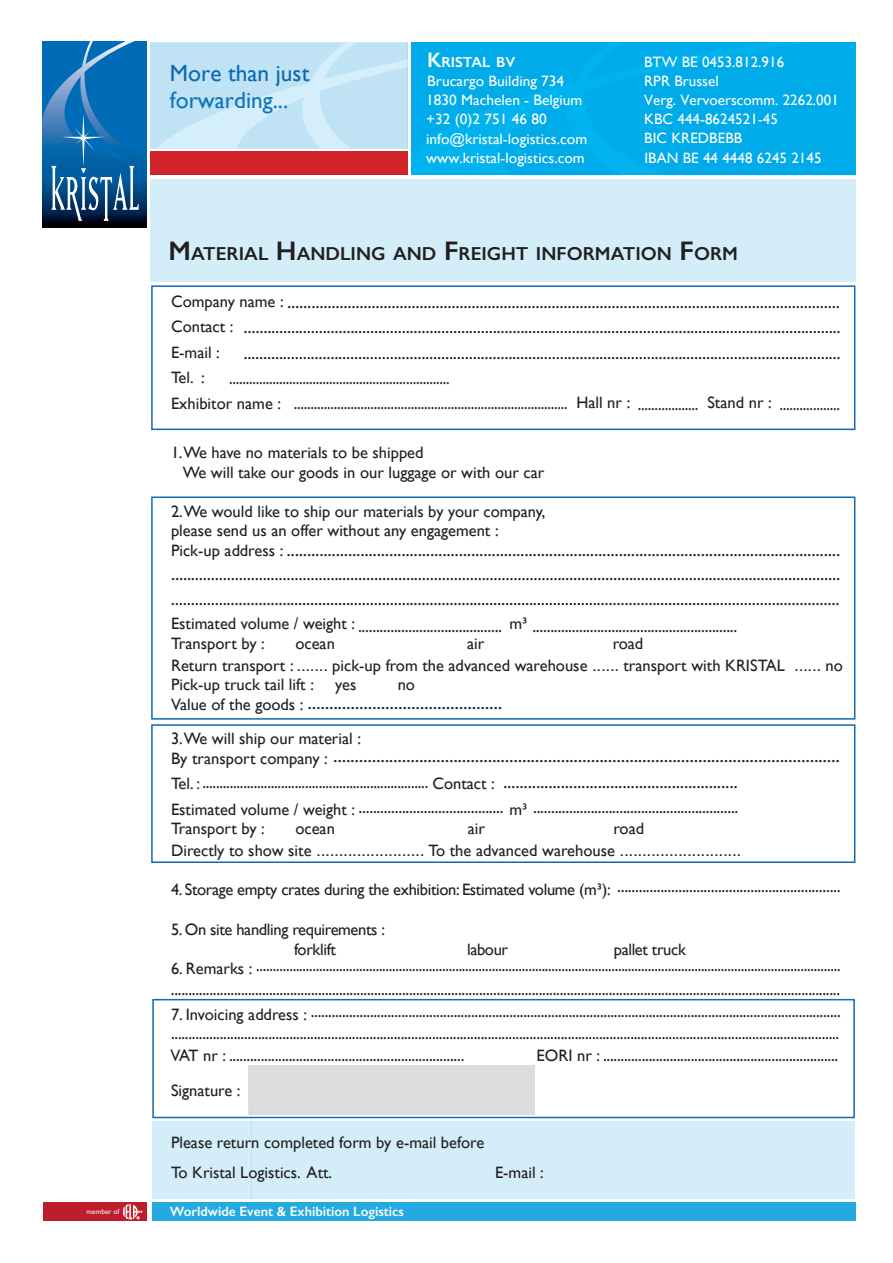
<style>
.page{position:relative;width:893px;height:1263px;background:#fff}
.page>*{position:absolute;margin:0;border:0;box-sizing:border-box;transform-origin:0 0}
.t1{font:23.4px "Gill Sans";color:#1074bc}
.t2{font:23.4px "Gill Sans";color:#0d69b3}
.t3{font:600 18.9px "Gill Sans";color:#231f20}
.t4{font:18px/22px "Myriad Pro";color:#231f20;text-align:justify;scale:.94 1}
.t5{font:18px/24.6px "Myriad Pro";color:#231f20;scale:1.07 1}
.t6{font:18px "Myriad Pro";color:#231f20;scale:1.06 1}
.t7{font:18px "Myriad Pro";color:#231f20;scale:1.1 1}
.t8{font:18px/25.7px "Myriad Pro";color:#231f20;scale:.92 1}
.t9{font:18px "Myriad Pro";color:#231f20;scale:.9 1}
.t10{font:18px "Myriad Pro";color:#231f20;scale:.89 1}
.t11{font:18px "Myriad Pro";color:#231f20;scale:1.15 1}
.t12{font:18px "Myriad Pro";color:#231f20;scale:.96 1}
.t13{font:18px "Arial";color:#231f20}
.t14{font:18px "Myriad Pro";color:#231f20}
.t15{font:18px "Myriad Pro";color:#231f20;scale:1.16 1}
.t16{font:16.5px/25.5px "Gill Sans";color:#231f20}
.t17{font:16.5px/19.8px "Gill Sans";letter-spacing:-.02em;color:#231f20}
.t18{font:15.15px/19px "Gill Sans";letter-spacing:.005em;color:#fff}
.t19{font:15px/19.2px "Gill Sans";color:#fff}
.t20{font:600 14.7px "Gill Sans";color:#fff}
.t21{font:600 13.65px "Gill Sans";color:#fff}
.t22{font:7.35px "Gill Sans";color:#f2f3f4}
.s1{font-size:21px}
.s2{font-size:27px}
.s3{font-family:"Gill Sans";font-size:16.5px}
.s4{font-family:"Arial";font-size:18px}
</style>
<div class="page">
<div style="left:43px;top:41px;width:103px;height:186px;background:linear-gradient(to right,#000109,#000109)"></div>
<div style="left:152px;top:1202px;width:703px;height:19px;background:#24aae1"></div>
<svg style="left:43px;top:41px;width:812px;height:180px;background:#47aad8"></svg>
<div style="left:153px;top:1121px;width:702px;height:78px;background:#d4eef9"></div>
<div style="left:151px;top:179px;width:705px;height:103px;background:#d4eef9"></div>
<div style="left:248px;top:1066px;width:287px;height:49px;background:#dadcde"></div>
<div style="left:151px;top:285px;width:704px;height:145px;border:2px solid #1268b2"></div>
<div style="left:151px;top:724px;width:704px;height:139px;border:2px solid #1268b2"></div>
<div style="left:151px;top:496px;width:704px;height:224px;border:2px solid #1268b2"></div>
<div style="left:152px;top:999px;width:703px;height:119px;border:2px solid #1268b2"></div>
<div style="left:43px;top:1202px;width:103px;height:19px;background:#be1d2c"></div>
<svg style="left:123px;top:1204px;width:20px;height:15px"></svg>
<p class="t22" style="left:87px;top:1207px;width:34px">member of</p>
<p class="t2" style="left:170px;top:60px;width:141px">More than just</p>
<p class="t1" style="left:170px;top:86px;width:120px">forwarding...</p>
<p class="t20" style="left:427px;top:53px;width:90px"><span class="s1">K</span>RISTAL BV</p>
<p class="t19" style="left:426px;top:72px;width:162px">Brucargo Building 734<br>1830 Machelen - Belgium +32 (0)2 751 46 80 info@kristal-logistics.com www.kristal-logistics.com</p>
<p class="t18" style="left:627px;top:52px;width:199px">BTW BE 0453 812 916<br>RPR Brussel<br>Verg. Vervoerscomm. 2262.001<br>KBC 444-8624521-45<br>BIC KREDBEBB<br>IBAN BE 44 4448 62 6245 2145</p>
<p class="t19" style="left:644px;top:52px;width:196px">BTW BE 0453.812.916<br>RPR Brussel<br>Verg. Vervoerscomm. 2262.001<br>KBC 444-8624521-45<br>BIC KREDBEBB<br>IBAN BE 44 4448 6245 2145</p>
<p class="t3" style="left:168px;top:242px;width:571px"><span class="s2">M</span>ATERIAL <span class="s2">H</span>ANDLING AND <span class="s2">F</span>REIGHT INFORMATION <span class="s2">F</span>ORM</p>
<p class="t16" style="left:171px;top:289px;width:114px">Company name :<br>Contact :<br>E-mail :<br>Tel. :<br>Exhibitor name :</p>
<p class="t16" style="left:183px;top:443px;width:363px;line-height:19.5px;text-indent:-12px">1.We have no materials to be shipped<br>We will take our goods in our luggage or with our car</p>
<p class="t16" style="left:171px;top:502px;width:376px;line-height:19.5px">2.We would like to ship our materials by your company, please send us an offer without any engagement :</p>
<p class="t7" style="left:171px;top:539px;width:610px"><span class="s3">Pick-up address :</span> .......................................................................................................................................</p>
<p class="t5" style="left:287px;top:290px;width:518px">..........................................................................................................................................</p>
<p class="t6" style="left:244px;top:315px;width:565px">.......................................................................................................................................................</p>
<p class="t6" style="left:243px;top:342px;width:565px">.......................................................................................................................................................</p>
<p class="t9" style="left:229px;top:367px;width:246px">..................................................................</p>
<p class="t9" style="left:294px;top:392px;width:451px">.................................................................................. <span class="s3">Hall nr :</span> ..................</p>
<p class="t9" style="left:707px;top:393px;width:148px"><span class="s3">Stand nr :</span> ..................</p>
<p class="t5" style="left:171px;top:562px;width:627px">........................................................................................................................................................................ ........................................................................................................................................................................</p>
<p class="t16" style="left:171px;top:611px;width:186px">Estimated volume / weight :</p>
<p class="t16" style="left:509px;top:611px;width:20px">m³</p>
<p class="t16" style="left:171px;top:631px;width:95px">Transport by :</p>
<p class="t16" style="left:295px;top:631px;width:41px">ocean</p>
<p class="t16" style="left:467px;top:631px;width:19px">air</p>
<p class="t12" style="left:358px;top:614px;width:151px">........................................</p>
<p class="t12" style="left:532px;top:614px;width:215px">.........................................................</p>
<p class="t16" style="left:171px;top:633px;width:673px;line-height:21.6px;text-indent:442px">road<br>Return transport : <span class="s4">.......</span> pick-up from the advanced warehouse <span class="s4">......</span> transport with KRISTAL <span class="s4">......</span> no</p>
<p class="t16" style="left:171px;top:672px;width:144px">Pick-up truck tail lift :</p>
<p class="t16" style="left:335px;top:672px;width:23px">yes</p>
<p class="t16" style="left:398px;top:672px;width:19px">no</p>
<p class="t15" style="left:171px;top:692px;width:287px"><span class="s3">Value of the goods :</span> .............................................</p>
<p class="t16" style="left:171px;top:726px;width:191px">3.We will ship our material :</p>
<p class="t8" style="left:171px;top:768px;width:618px"><span class="s3">Tel. :</span>.................................................................. <span class="s3">Contact :<br>Estimated volume / weight :</span> ........................................ <span class="s3">m³</span> .........................................................</p>
<p class="t16" style="left:171px;top:816px;width:95px">Transport by :</p>
<p class="t16" style="left:295px;top:816px;width:41px">ocean</p>
<p class="t16" style="left:468px;top:816px;width:19px">air</p>
<p class="t16" style="left:613px;top:816px;width:32px">road</p>
<p class="t13" style="left:171px;top:837px;width:572px"><span class="s3">Directly to show site</span> ........................ <span class="s3">To the advanced warehouse</span> ...........................</p>
<p class="t17" style="left:171px;top:880px;width:441px">4. Storage empty crates during the exhibition: Estimated volume (m³):</p>
<p class="t17" style="left:294px;top:920px;width:93px;text-indent:-123px">5. On site handling requirements : forklift</p>
<p class="t11" style="left:171px;top:745px;width:583px"><sub>By</sub> <sub>transport</sub> <sub>company</sub> <sub>:</sub> ......................................................................................................................</p>
<p class="t7" style="left:503px;top:770px;width:215px">.........................................................</p>
<p class="t14" style="left:617px;top:875px;width:225px">..............................................................</p>
<p class="t16" style="left:467px;top:937px;width:43px">labour</p>
<p class="t17" style="left:614px;top:939px;width:74px">pallet truck</p>
<p class="t16" style="left:171px;top:956px;width:83px">6. Remarks :</p>
<p class="t16" style="left:171px;top:1002px;width:137px">7. Invoicing address :</p>
<p class="t10" style="left:256px;top:954px;width:658px">................................................................................................................................................................................</p>
<p class="t4" style="left:171px;top:977px;width:713px">...............................................................................................................................................................................................</p>
<p class="t4" style="left:170px;top:1000px;width:714px;text-indent:140px">........................................................................................................................................................ ................................................................................................................................................................................................<br><span class="s3">VAT nr :</span> ...................................................................</p>
<p class="t4" style="left:536px;top:1044px;width:322px"><span class="s3">EORI nr :</span> ...................................................................</p>
<p class="t16" style="left:171px;top:1078px;width:71px">Signature :</p>
<p class="t16" style="left:171px;top:1128px;width:315px;line-height:30px">Please return completed form by e-mail before<br>To Kristal Logistics. Att.</p>
<p class="t21" style="left:170px;top:1203px;width:235px">Worldwide Event &amp; Exhibition Logistics</p>
<p class="t16" style="left:495px;top:1160px;width:50px">E-mail :</p>
</div>
